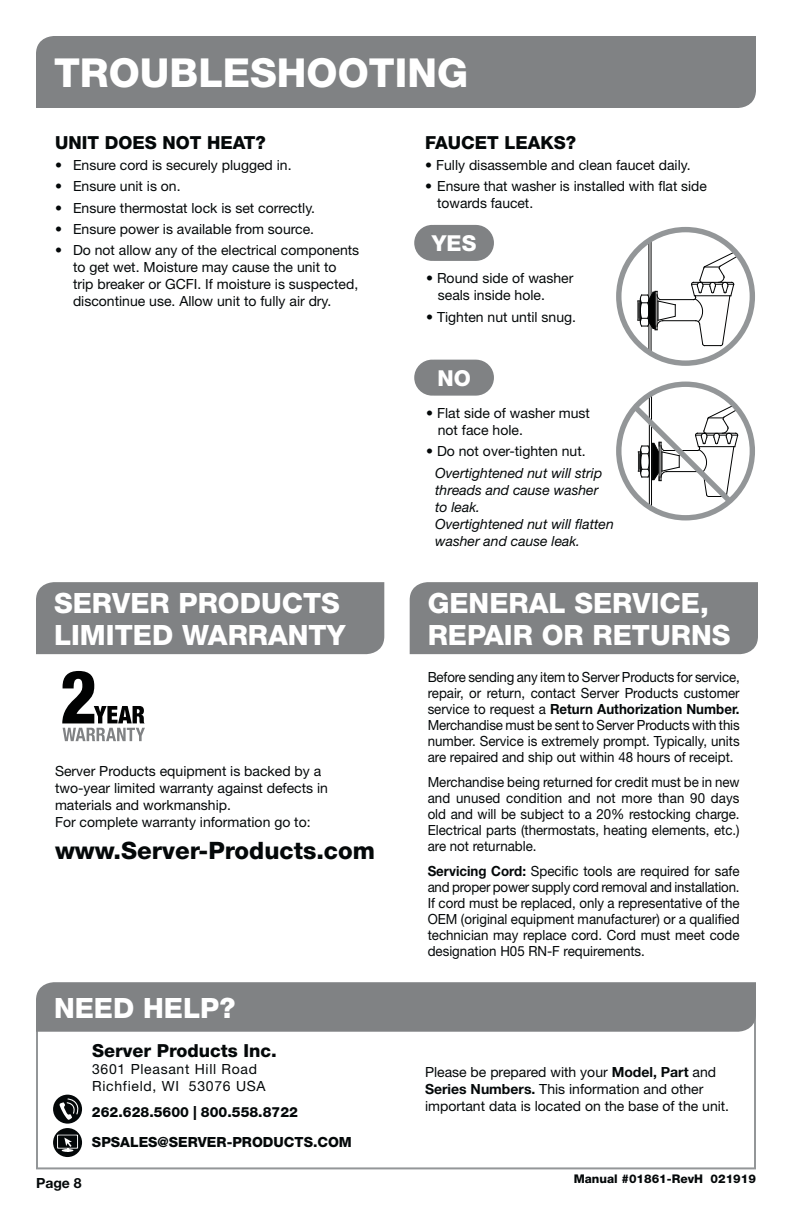
<style>
.page{position:relative;width:792px;height:1224px;background:#fff}
.page>*{position:absolute;margin:0;border:0;box-sizing:border-box;transform-origin:0 0}
.t1{font:800 40px "Helvetica Neue";color:#fff}
.t2{font:800 28px/32px "Helvetica Neue";color:#fff}
.t3{font:800 24px "Helvetica Neue";color:#040809}
.t4{font:800 22px "Helvetica Neue";color:#fff}
.t5{font:800 18px "Helvetica Neue";color:#040809}
.t6{font:14px/17px "Helvetica Neue";color:#040809}
.t7{font:14px/16px "Helvetica Neue";color:#040809;text-align:justify;scale:.95 1}
.t8{font:italic 14px/17px "Helvetica Neue";color:#040809}
.t9{font:800 14px/30.4px "Helvetica Neue";color:#040809}
.t10{font:14px/17px "Helvetica Neue";letter-spacing:.05em;color:#040809}
.t11{font:700 14px "Helvetica Neue";color:#040809}
.t12{font:800 12px "Helvetica Neue";color:#040809}
.s1{font-weight:700}
</style>
<div class="page">
<div style="left:36px;top:582px;width:348px;height:72px;background:#808284"></div>
<div style="left:410px;top:582px;width:348px;height:72px;background:#808284"></div>
<div style="left:36px;top:999px;width:720px;height:170px;border:2px solid #939698"></div>
<div style="left:36px;top:982px;width:720px;height:50px;background:#808284"></div>
<div style="left:53px;top:1095px;width:29px;height:29px;background:#040809;border-radius:50%"></div>
<svg style="left:59px;top:1098px;width:20px;height:22px"></svg>
<svg style="left:53px;top:1128px;width:29px;height:29px"></svg>
<svg style="left:57px;top:1135px;width:21px;height:14px"></svg>
<div style="left:58px;top:1135px;width:19px;height:13px;background:#040809"></div>
<svg style="left:62px;top:1138px;width:11px;height:14px"></svg>
<svg style="left:62px;top:671px;width:83px;height:70px"></svg>
<div style="left:36px;top:36px;width:720px;height:72px;background:#808284"></div>
<hr style="left:663px;top:320px;width:33px;height:1px;background:#010202">
<hr style="left:660px;top:299px;width:34px;height:1px;background:#010202">
<svg style="left:691px;top:242px;width:61px;height:104px"></svg>
<svg style="left:638px;top:291px;width:38px;height:39px"></svg>
<hr style="left:649px;top:230px;width:1px;height:133px;background:#010202">
<hr style="left:651px;top:230px;width:1px;height:133px;background:#010202">
<div style="left:616px;top:227px;width:139px;height:139px;border:5px solid #939698;border-radius:50%"></div>
<svg style="left:619px;top:384px;width:133px;height:134px"></svg>
<hr style="left:649px;top:384px;width:1px;height:134px;background:#010202">
<hr style="left:651px;top:384px;width:1px;height:134px;background:#010202">
<div style="left:616px;top:382px;width:139px;height:138px;border:5px solid #939698;border-radius:50%"></div>
<svg style="left:628px;top:392px;width:124px;height:118px"></svg>
<svg style="left:414px;top:225px;width:80px;height:36px;background:#8d8e90"></svg>
<svg style="left:414px;top:360px;width:80px;height:36px;background:#8d8f91"></svg>
<h1 class="t1" style="left:54px;top:59px;width:416px">TROUBLESHOOTING</h1>
<p class="t5" style="left:55px;top:136px;width:212px">UNIT DOES NOT HEAT?</p>
<p class="t6" style="left:55px;top:158px;width:238px">• Ensure cord is securely plugged in.</p>
<p class="t6" style="left:55px;top:179px;width:127px">• Ensure unit is on.</p>
<p class="t6" style="left:55px;top:201px;width:262px">• Ensure thermostat lock is set correctly.</p>
<p class="t6" style="left:55px;top:222px;width:261px">• Ensure power is available from source.</p>
<p class="t6" style="left:73px;top:243px;width:288px;text-indent:-18px">• Do not allow any of the electrical components to get wet. Moisture may cause the unit to trip breaker or GCFI. If moisture is suspected, discontinue use. Allow unit to fully air dry.</p>
<p class="t5" style="left:425px;top:136px;width:153px">FAUCET LEAKS?</p>
<p class="t6" style="left:425px;top:158px;width:267px">• Fully disassemble and clean faucet daily.</p>
<p class="t6" style="left:437px;top:179px;width:271px;text-indent:-12px">• Ensure that washer is installed with flat side towards faucet.</p>
<h3 class="t4" style="left:432px;top:236px;width:46px">YES</h3>
<p class="t6" style="left:438px;top:271px;width:137px;text-indent:-12px">• Round side of washer seals inside hole.</p>
<p class="t6" style="left:426px;top:310px;width:151px">• Tighten nut until snug.</p>
<h3 class="t4" style="left:437px;top:370px;width:35px">NO</h3>
<p class="t6" style="left:438px;top:406px;width:154px;text-indent:-12px">• Flat side of washer must not face hole.</p>
<p class="t6" style="left:426px;top:444px;width:161px">• Do not over-tighten nut.</p>
<p class="t8" style="left:435px;top:466px;width:180px">Overtightened nut will strip threads and cause washer to leak.<br>Overtightened nut will flatten washer and cause leak.</p>
<h2 class="t2" style="left:54px;top:589px;width:293px">SERVER PRODUCTS<br>LIMITED WARRANTY</h2>
<h2 class="t2" style="left:428px;top:589px;width:304px">GENERAL SERVICE,<br>REPAIR OR RETURNS</h2>
<p class="t6" style="left:55px;top:764px;width:274px">Server Products equipment is backed by a two-year limited warranty against defects in materials and workmanship.<br>For complete warranty information go to:</p>
<h3 class="t3" style="left:55px;top:842px;width:322px">www.Server-Products.com</h3>
<h2 class="t2" style="left:54px;top:994px;width:183px">NEED HELP?</h2>
<p class="t5" style="left:92px;top:1044px;width:186px">Server Products Inc.</p>
<p class="t10" style="left:92px;top:1062px;width:175px">3601 Pleasant Hill Road<br>Richfield, WI 53076 USA</p>
<p class="t9" style="left:92px;top:1098px;width:261px">262.628.5600 | 800.558.8722<br>SPSALES@SERVER-PRODUCTS.COM</p>
<p class="t7" style="left:428px;top:670px;width:330px">Before sending any item to Server Products for service, repair, or return, contact Server Products customer service to request a <span class="s1">Return Authorization Number.<br></span>Merchandise must be sent to Server Products with this number. Service is extremely prompt. Typically, units are repaired and ship out within 48 hours of receipt.</p>
<p class="t7" style="left:428px;top:775px;width:330px">Merchandise being returned for credit must be in new and unused condition and not more than 90 days old and will be subject to a 20% restocking charge.<br>Electrical parts (thermostats, heating elements, etc.) are not returnable.</p>
<p class="t7" style="left:428px;top:864px;width:330px"><span class="s1">Servicing Cord:</span> Specific tools are required for safe and proper power supply cord removal and installation.<br>If cord must be replaced, only a representative of the OEM (original equipment manufacturer) or a qualified technician may replace cord. Cord must meet code designation H05 RN-F requirements.</p>
<p class="t6" style="left:425px;top:1064px;width:306px">Please be prepared with your <span class="s1">Model, Part</span> and<br><span class="s1">Series Numbers.</span> This information and other important data is located on the base of the unit.</p>
<p class="t11" style="left:36px;top:1178px;width:47px">Page 8</p>
<p class="t12" style="left:574px;top:1174px;width:184px">Manual #01861-RevH 021919</p>
</div>
